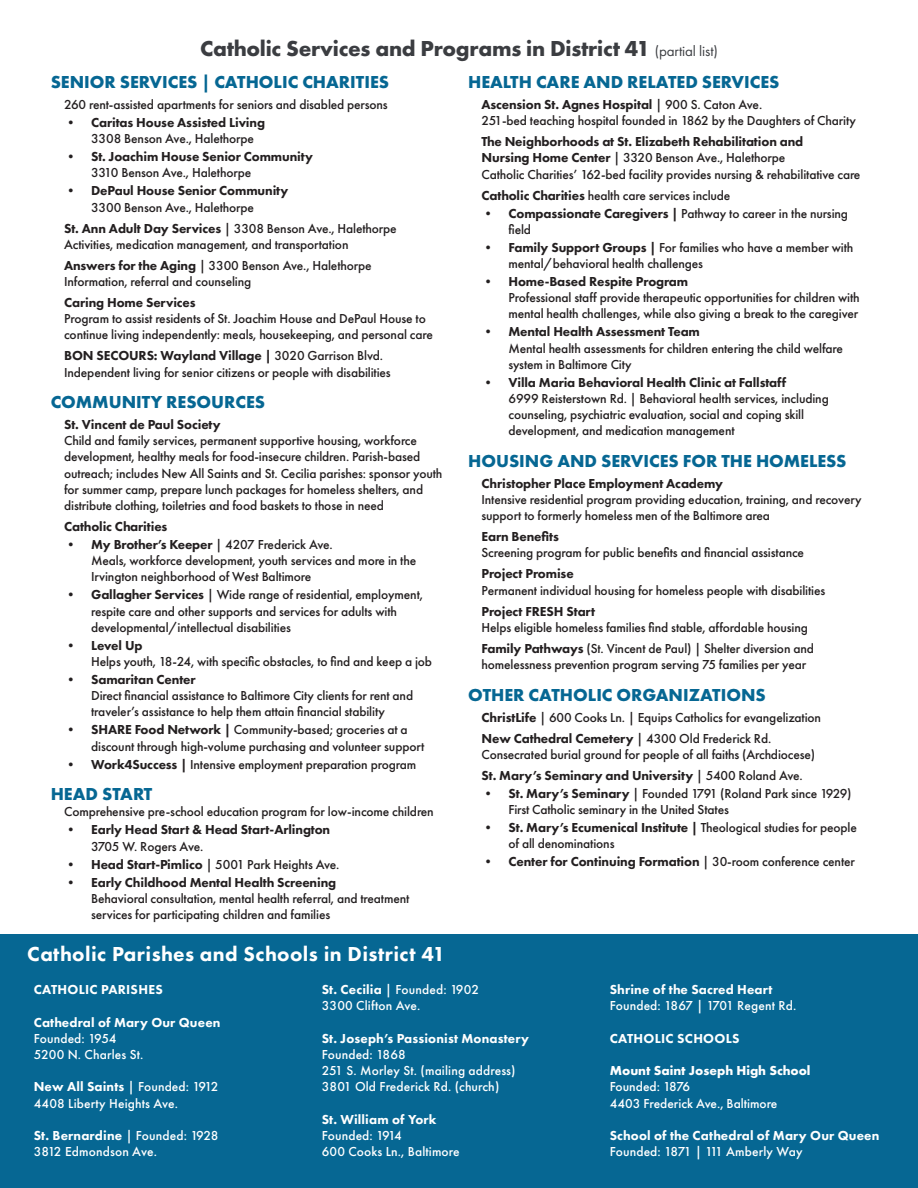
<style>
.page{position:relative;width:918px;height:1188px;background:#fff}
.page>*{position:absolute;margin:0;border:0;box-sizing:border-box;transform-origin:0 0}
.t1{font:700 22.5px "Futura PT";letter-spacing:-.01em;color:#3b3d41}
.t2{font:800 21px "Futura PT";letter-spacing:.02em;color:#fff}
.t3{font:700 18px "Futura PT";color:#066793}
.t4{font:500 13.5px/16.2px "Futura PT";letter-spacing:-.01em;color:#231f20}
.t5{font:800 13.5px "Futura PT";letter-spacing:-.01em;color:#231f20}
.t6{font:500 13.5px/16.2px "Futura PT";letter-spacing:.01em;color:#fff}
.t7{font:800 13.5px "Futura PT";letter-spacing:.01em;color:#fff}
.t8{font:700 13.5px "Futura PT";color:#fff}
.s1{font-weight:400;font-size:15px}
.s2{font-weight:800}
.s3{font-weight:500}
</style>
<div class="page">
<div style="left:0;top:934px;width:918px;height:254px;background:#066793"></div>
<h1 class="t1" style="left:200px;top:39px;width:519px">Catholic Services and Programs in District 41 <span class="s1">(partial list)</span></h1>
<h3 class="t3" style="left:51px;top:74px;width:340px">SENIOR SERVICES | CATHOLIC CHARITIES</h3>
<p class="t4" style="left:64px;top:97px;width:325px">260 rent-assisted apartments for seniors and disabled persons</p>
<p class="t5" style="left:64px;top:117px;width:202px">• Caritas House Assisted Living</p>
<p class="t4" style="left:91px;top:132px;width:164px">3308 Benson Ave., Halethorpe</p>
<p class="t5" style="left:64px;top:151px;width:250px">• St. Joachim House Senior Community</p>
<p class="t4" style="left:91px;top:166px;width:162px">3310 Benson Ave., Halethorpe</p>
<p class="t5" style="left:64px;top:185px;width:226px">• DePaul House Senior Community</p>
<p class="t4" style="left:64px;top:198px;width:334px;line-height:21px;text-indent:27px">3300 Benson Ave., Halethorpe<br><span class="s2">St. Ann Adult Day Services</span> | 3308 Benson Ave., Halethorpe</p>
<p class="t4" style="left:64px;top:235px;width:309px;line-height:21px">Activities, medication management, and transportation<br><span class="s2">Answers for the Aging</span> | 3300 Benson Ave., Halethorpe</p>
<p class="t4" style="left:64px;top:274px;width:189px">Information, referral and counseling</p>
<p class="t5" style="left:64px;top:297px;width:133px">Caring Home Services</p>
<p class="t4" style="left:64px;top:312px;width:370px">Program to assist residents of St. Joachim House and DePaul House to continue living independently: meals, housekeeping, and personal care</p>
<p class="t4" style="left:64px;top:349px;width:328px"><span class="s2">BON SECOURS: Wayland Village |</span> 3020 Garrison Blvd.<br>Independent living for senior citizens or people with disabilities</p>
<h3 class="t3" style="left:51px;top:395px;width:216px">COMMUNITY RESOURCES</h3>
<p class="t5" style="left:64px;top:419px;width:158px">St. Vincent de Paul Society</p>
<p class="t4" style="left:64px;top:434px;width:380px">Child and family services, permanent supportive housing, workforce development, healthy meals for food-insecure children. Parish-based outreach; includes New All Saints and St. Cecilia parishes: sponsor youth for summer camp, prepare lunch packages for homeless shelters, and distribute clothing, toiletries and food baskets to those in need</p>
<p class="t5" style="left:64px;top:521px;width:105px">Catholic Charities</p>
<p class="t4" style="left:91px;top:538px;width:327px;text-indent:-27px"><span class="s2">• My Brother’s Keeper</span> | 4207 Frederick Ave.<br>Meals, workforce development, youth services and more in the<br>Irvington neighborhood of West Baltimore</p>
<p class="t4" style="left:91px;top:588px;width:333px;text-indent:-27px"><span class="s2">• Gallagher Services</span> | Wide range of residential, employment, respite care and other supports and services for adults with developmental/intellectual disabilities</p>
<p class="t5" style="left:64px;top:640px;width:80px">• Level Up</p>
<p class="t4" style="left:91px;top:655px;width:343px">Helps youth, 18-24, with specific obstacles, to find and keep a job</p>
<p class="t5" style="left:64px;top:674px;width:133px">• Samaritan Center</p>
<p class="t4" style="left:91px;top:689px;width:324px">Direct financial assistance to Baltimore City clients for rent and traveler’s assistance to help them attain financial stability</p>
<p class="t4" style="left:91px;top:723px;width:335px;text-indent:-27px"><span class="s2">• SHARE Food Network |</span> Community-based; groceries at a discount through high-volume purchasing and volunteer support</p>
<p class="t4" style="left:64px;top:757px;width:354px"><span class="s2">• Work4Success |</span> Intensive employment preparation program</p>
<h3 class="t3" style="left:51px;top:787px;width:103px">HEAD START</h3>
<p class="t4" style="left:64px;top:805px;width:371px">Comprehensive pre-school education program for low-income children</p>
<p class="t5" style="left:64px;top:824px;width:268px">• Early Head Start &amp; Head Start-Arlington</p>
<p class="t4" style="left:91px;top:839px;width:114px">3705 W. Rogers Ave.</p>
<p class="t4" style="left:64px;top:857px;width:277px"><span class="s2">• Head Start-Pimlico</span> | 5001 Park Heights Ave.</p>
<p class="t5" style="left:64px;top:876px;width:274px">• Early Childhood Mental Health Screening</p>
<p class="t4" style="left:91px;top:891px;width:320px">Behavioral consultation, mental health referral, and treatment services for participating children and families</p>
<h3 class="t3" style="left:468px;top:74px;width:313px">HEALTH CARE AND RELATED SERVICES</h3>
<p class="t4" style="left:482px;top:97px;width:376px"><span class="s2">Ascension St. Agnes Hospital</span> | 900 S. Caton Ave.<br>251-bed teaching hospital founded in 1862 by the Daughters of Charity</p>
<p class="t4" style="left:482px;top:135px;width:380px"><span class="s2">The Neighborhoods at St. Elizabeth Rehabilitation and<br>Nursing Home Center</span> | 3320 Benson Ave., Halethorpe<br>Catholic Charities’ 162-bed facility provides nursing &amp; rehabilitative care</p>
<p class="t4" style="left:482px;top:188px;width:250px"><span class="s2">Catholic Charities</span> health care services include</p>
<p class="t4" style="left:509px;top:206px;width:341px;text-indent:-27px"><span class="s2">• Compassionate Caregivers |</span> Pathway to career in the nursing field</p>
<p class="t4" style="left:509px;top:240px;width:346px;text-indent:-27px"><span class="s2">• Family Support Groups |</span> For families who have a member with mental/behavioral health challenges</p>
<p class="t5" style="left:482px;top:276px;width:208px">• Home-Based Respite Program</p>
<p class="t4" style="left:509px;top:291px;width:353px">Professional staff provide therapeutic opportunities for children with mental health challenges, while also giving a break to the caregiver</p>
<p class="t5" style="left:482px;top:326px;width:220px">• Mental Health Assessment Team</p>
<p class="t4" style="left:509px;top:341px;width:336px">Mental health assessments for children entering the child welfare system in Baltimore City</p>
<p class="t5" style="left:482px;top:377px;width:306px">• Villa Maria Behavioral Health Clinic at Fallstaff</p>
<p class="t4" style="left:509px;top:391px;width:322px">6999 Reisterstown Rd. | Behavioral health services, including counseling, psychiatric evaluation, social and coping skill development, and medication management</p>
<h3 class="t3" style="left:468px;top:453px;width:380px">HOUSING AND SERVICES FOR THE HOMELESS</h3>
<p class="t5" style="left:482px;top:478px;width:243px">Christopher Place Employment Academy</p>
<p class="t4" style="left:482px;top:493px;width:382px">Intensive residential program providing education, training, and recovery support to formerly homeless men of the Baltimore area</p>
<p class="t5" style="left:482px;top:531px;width:79px">Earn Benefits</p>
<p class="t4" style="left:482px;top:546px;width:324px">Screening program for public benefits and financial assistance</p>
<p class="t5" style="left:482px;top:568px;width:94px">Project Promise</p>
<p class="t4" style="left:482px;top:583px;width:345px">Permanent individual housing for homeless people with disabilities</p>
<p class="t5" style="left:482px;top:606px;width:115px">Project FRESH Start</p>
<p class="t4" style="left:482px;top:618px;width:334px;line-height:21px">Helps eligible homeless families find stable, affordable housing<br><span class="s2">Family Pathways</span> (St. Vincent de Paul) | Shelter diversion and</p>
<p class="t4" style="left:482px;top:658px;width:326px">homelessness prevention program serving 75 families per year</p>
<h3 class="t3" style="left:468px;top:687px;width:299px">OTHER CATHOLIC ORGANIZATIONS</h3>
<p class="t4" style="left:481px;top:708px;width:341px;line-height:21px"><span class="s2">ChristLife</span> | 600 Cooks Ln. | Equips Catholics for evangelization<br><span class="s2">New Cathedral Cemetery</span> | 4300 Old Frederick Rd.</p>
<p class="t4" style="left:481px;top:745px;width:335px;line-height:21px">Consecrated burial ground for people of all faiths (Archdiocese)<br><span class="s2">St. Mary’s Seminary and University</span> | 5400 Roland Ave.</p>
<p class="t4" style="left:508px;top:786px;width:345px;text-indent:-27px"><span class="s2">• St. Mary’s Seminary</span> | Founded 1791 (Roland Park since 1929)<br>First Catholic seminary in the United States</p>
<p class="t4" style="left:508px;top:820px;width:350px;text-indent:-27px"><span class="s2">• St. Mary’s Ecumenical Institute |</span> Theological studies for people of all denominations</p>
<p class="t5" style="left:481px;top:856px;width:375px">• Center for Continuing Formation <span class="s3">| 30-room conference center</span></p>
<h2 class="t2" style="left:27px;top:945px;width:420px">Catholic Parishes and Schools in District 41</h2>
<p class="t7" style="left:34px;top:984px;width:131px">CATHOLIC PARISHES</p>
<p class="t7" style="left:34px;top:1016px;width:188px">Cathedral of Mary Our Queen</p>
<p class="t6" style="left:34px;top:1031px;width:111px">Founded: 1954<br>5200 N. Charles St.</p>
<p class="t6" style="left:34px;top:1080px;width:186px"><span class="s2">New All Saints</span> | Founded: 1912<br>4408 Liberty Heights Ave.</p>
<p class="t6" style="left:34px;top:1128px;width:186px"><span class="s2">St. Bernardine</span> | Founded: 1928<br>3812 Edmondson Ave.</p>
<p class="t6" style="left:322px;top:983px;width:159px"><span class="s2">St. Cecilia</span> | Founded: 1902<br>3300 Clifton Ave.</p>
<p class="t7" style="left:322px;top:1033px;width:209px">St. Joseph’s Passionist Monastery</p>
<p class="t6" style="left:322px;top:1047px;width:195px">Founded: 1868<br>251 S. Morley St. (mailing address)<br>3801 Old Frederick Rd. (church)</p>
<p class="t7" style="left:322px;top:1114px;width:116px">St. William of York</p>
<p class="t6" style="left:322px;top:1128px;width:139px">Founded: 1914<br>600 Cooks Ln., Baltimore</p>
<p class="t7" style="left:610px;top:984px;width:164px">Shrine of the Sacred Heart</p>
<p class="t6" style="left:610px;top:999px;width:188px">Founded: 1867 | 1701 Regent Rd.</p>
<p class="t7" style="left:610px;top:1033px;width:131px">CATHOLIC SCHOOLS</p>
<p class="t8" style="left:610px;top:1065px;width:202px">Mount Saint Joseph High School</p>
<p class="t6" style="left:610px;top:1080px;width:169px">Founded: 1876<br>4403 Frederick Ave., Baltimore</p>
<p class="t7" style="left:610px;top:1130px;width:271px">School of the Cathedral of Mary Our Queen</p>
<p class="t6" style="left:610px;top:1145px;width:194px">Founded: 1871 | 111 Amberly Way</p>
</div>
